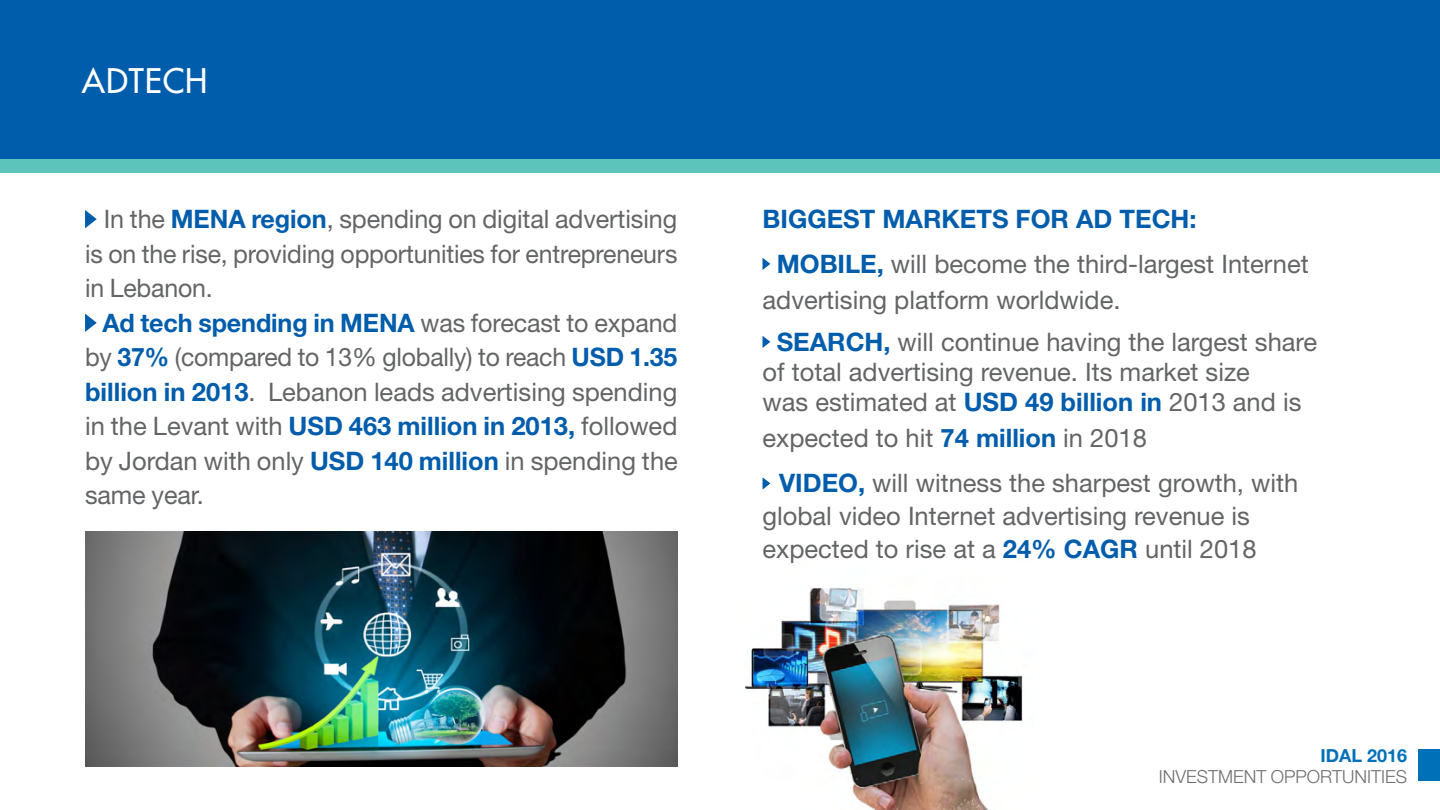
<style>
.page{position:relative;width:1440px;height:810px;background:#fff}
.page>*{position:absolute;margin:0;border:0;box-sizing:border-box;transform-origin:0 0}
.t1{font:500 33px "Futura Std";letter-spacing:.025em;color:#fff}
.t2{font:25.5px/34.5px "Helvetica Neue LT Std";color:#636466}
.t3{font:300 18px "Helvetica Neue LT Std";color:#6d6e71}
.t4{font:700 18px "Helvetica Neue LT Std";color:#0070b9}
.s1{font-weight:700;color:#005dac}
</style>
<div class="page">
<img style="left:745px;top:587px;width:278px;height:223px">
<img style="left:85px;top:531px;width:592px;height:235px">
<div style="left:0;top:0;width:1440px;height:159px;background:#005dac"></div>
<div style="left:0;top:159px;width:1440px;height:14px;background:#5cc4bb"></div>
<div style="left:1418px;top:749px;width:22px;height:32px;background:#0070b9"></div>
<svg style="left:85px;top:210px;width:12px;height:18px"></svg>
<svg style="left:85px;top:314px;width:12px;height:18px"></svg>
<svg style="left:762px;top:258px;width:8px;height:12px"></svg>
<svg style="left:762px;top:336px;width:8px;height:12px"></svg>
<svg style="left:762px;top:477px;width:8px;height:13px"></svg>
<p class="t1" style="left:82px;top:61px;width:127px">ADTECH</p>
<p class="t2" style="left:85px;top:201px;width:594px;text-align:justify;text-indent:19px">In the <span class="s1">MENA region</span>, spending on digital advertising is on the rise, providing opportunities for entrepreneurs in Lebanon.</p>
<p class="t2" style="left:85px;top:305px;width:594px;text-align:right"><span class="s1">Ad tech spending in MENA</span> was forecast to expand by <span class="s1">37%</span> (compared to 13% globally) to reach <span class="s1">USD 1.35<br></span>Lebanon leads advertising spending</p>
<p class="t2" style="left:85px;top:374px;width:594px"><span class="s1">billion in 2013</span>.<br>in the Levant with <span class="s1">USD 463 million in 2013,</span> followed by Jordan with only <span class="s1">USD 140 million</span> in spending the same year.</p>
<p class="t2" style="left:777px;top:196px;width:533px;line-height:45px;text-indent:-14px"><span class="s1">BIGGEST MARKETS FOR AD TECH:<br>MOBILE,</span> will become the third-largest Internet</p>
<p class="t2" style="left:777px;top:279px;width:542px;line-height:42px;text-indent:-14px">advertising platform worldwide.<br><span class="s1">SEARCH,</span> will continue having the largest share</p>
<p class="t2" style="left:762px;top:357px;width:540px;line-height:30px">of total advertising revenue. Its market size was estimated at <span class="s1">USD 49 billion in</span> 2013 and is</p>
<p class="t2" style="left:779px;top:415px;width:520px;line-height:45px;text-indent:-17px">expected to hit <span class="s1">74 million</span> in 2018<br><span class="s1">VIDEO,</span> will witness the sharpest growth, with</p>
<p class="t2" style="left:762px;top:499px;width:496px;line-height:33px">global video Internet advertising revenue is expected to rise at a <span class="s1">24% CAGR</span> until 2018</p>
<p class="t4" style="left:1320px;top:745px;width:88px">IDAL 2016</p>
<p class="t3" style="left:1159px;top:766px;width:250px">INVESTMENT OPPORTUNITIES</p>
</div>
